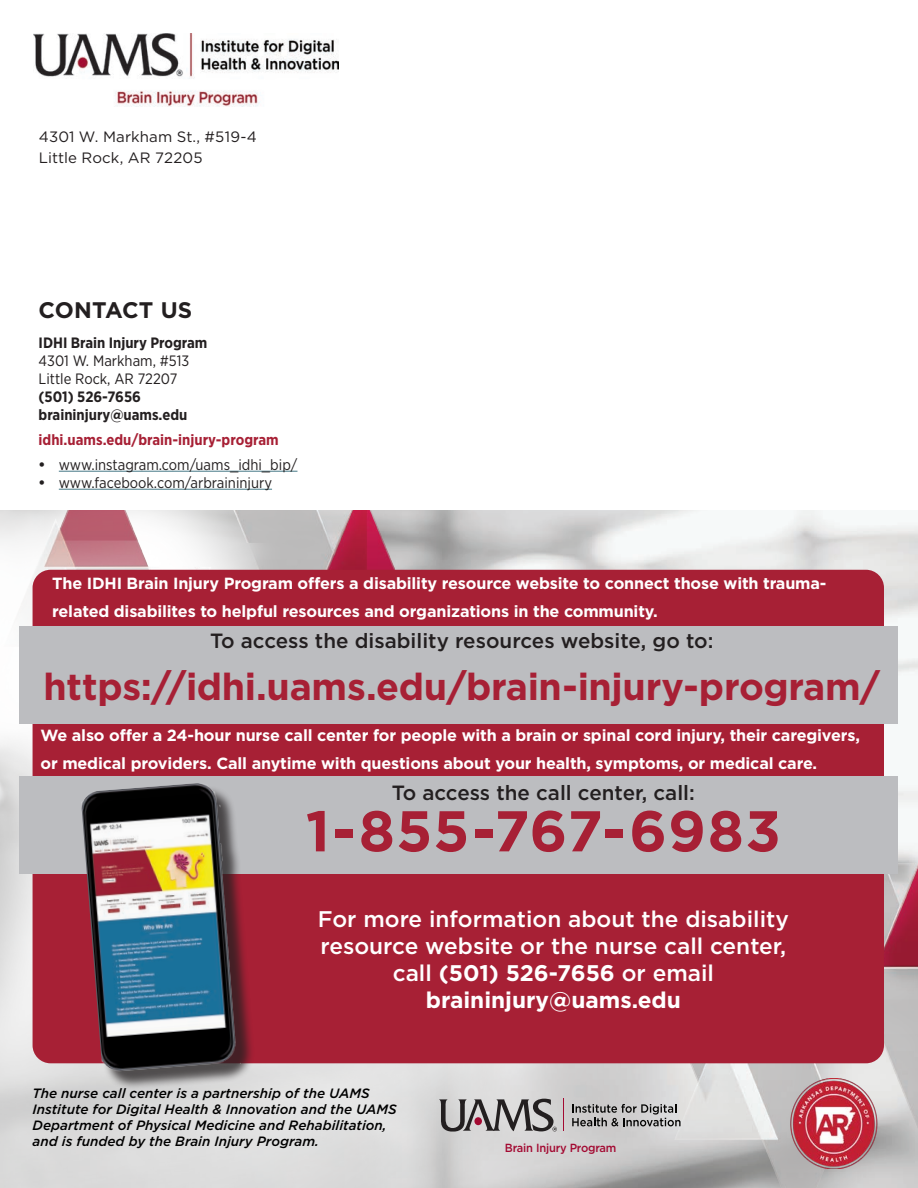
<style>
.page{position:relative;width:918px;height:1188px;background:#fff}
.page>*{position:absolute;margin:0;border:0;box-sizing:border-box;transform-origin:0 0}
.t1{font:700 57.3px "Gotham";letter-spacing:.015em;color:#a72035}
.t2{font:700 37.5px "Gotham";letter-spacing:-.01em;color:#a72035}
.t3{font:500 22.65px/27.2px "Gotham";color:#fff;text-align:center}
.t4{font:700 22.65px "Gotham";color:#fff}
.t5{font:700 22.5px "Gotham";letter-spacing:.01em;color:#231f20}
.t6{font:500 20.55px "Gotham";color:#231f20}
.t7{font:700 16.2px/27.9px "Gotham";letter-spacing:-.01em;color:#fff}
.t8{font:15px "Gotham Narrow";color:#231f20}
.t9{font:700 15px "Gotham Narrow";color:#231f20}
.Gotham_Boday_Style{font:15px "Gotham";letter-spacing:.01em;color:#231f20}
.t10{font:700 15px "Gotham Narrow";color:#a72035}
.t11{font:italic 500 13.5px/16.2px "Gotham";color:#000}
.t12{font:500 11.7px "Gotham";letter-spacing:-.015em;color:#a30a32;scale:.94 1}
.s1{font-weight:700}
</style>
<div class="page">
<hr style="left:59px;top:471px;width:238px;height:1px;background:#467886">
<hr style="left:59px;top:489px;width:213px;height:1px;background:#467886">
<img style="left:33px;top:33px;width:305px;height:74px">
<img style="left:0;top:510px;width:918px;height:678px">
<img style="left:0;top:510px;width:413px;height:428px">
<img style="left:481px;top:864px;width:437px;height:324px">
<div style="left:33px;top:570px;width:851px;height:493px;background:#a72035;border-radius:18px"></div>
<hr style="left:563px;top:1099px;width:1px;height:32px;background:#a30a32">
<svg style="left:439px;top:1099px;width:118px;height:33px;background:#979494"></svg>
<svg style="left:572px;top:1104px;width:109px;height:22px;background:#989898"></svg>
<div style="left:19px;top:626px;width:879px;height:97px;background:#bcbdc0"></div>
<img style="left:777px;top:1078px;width:107px;height:91px">
<div style="left:19px;top:777px;width:879px;height:97px;background:#bcbdc0"></div>
<div style="left:84px;top:786px;width:171px;height:304px;background:#231f20;opacity:.75"></div>
<img style="left:80px;top:783px;width:161px;height:292px">
<p class="Gotham_Boday_Style" style="left:39px;top:127px;width:220px">4301 W. Markham St., #519-4</p>
<p class="Gotham_Boday_Style" style="left:39px;top:148px;width:165px">Little Rock, AR 72205</p>
<p class="t5" style="left:39px;top:295px;width:155px">CONTACT US</p>
<p class="t9" style="left:39px;top:333px;width:170px">IDHI Brain Injury Program</p>
<p class="t8" style="left:39px;top:352px;width:152px">4301 W. Markham, #513</p>
<p class="t8" style="left:39px;top:370px;width:140px">Little Rock, AR 72207</p>
<p class="t9" style="left:39px;top:387px;width:104px">(501) 526-7656</p>
<p class="t9" style="left:39px;top:405px;width:150px">braininjury@uams.edu</p>
<p class="t10" style="left:39px;top:430px;width:242px">idhi.uams.edu/brain-injury-program</p>
<p class="t8" style="left:39px;top:455px;width:260px">• www.instagram.com/uams_idhi_bip/</p>
<p class="t8" style="left:39px;top:473px;width:235px">• www.facebook.com/arbraininjury</p>
<p class="t7" style="left:52px;top:570px;width:776px">The IDHI Brain Injury Program offers a disability resource website to connect those with trauma&shy;related disabilites to helpful resources and organizations in the community.</p>
<p class="t6" style="left:210px;top:627px;width:505px">To access the disability resources website, go to:</p>
<p class="t2" style="left:44px;top:661px;width:838px">https://idhi.uams.edu/brain-injury-program/</p>
<p class="t7" style="left:40px;top:722px;width:821px">We also offer a 24-hour nurse call center for people with a brain or spinal cord injury, their caregivers, or medical providers. Call anytime with questions about your health, symptoms, or medical care.</p>
<p class="t6" style="left:392px;top:779px;width:305px">To access the call center, call:</p>
<p class="t1" style="left:306px;top:793px;width:477px">1-855-767-6983</p>
<p class="t3" style="left:318px;top:905px;width:473px">For more information about the disability resource website or the nurse call center, call <span class="s1">(501) 526-7656</span> or email</p>
<p class="t4" style="left:426px;top:985px;width:257px">braininjury@uams.edu</p>
<p class="t11" style="left:33px;top:1085px;width:366px">The nurse call center is a partnership of the UAMS Institute for Digital Health &amp; Innovation and the UAMS Department of Physical Medicine and Rehabilitation, and is funded by the Brain Injury Program.</p>
<p class="t12" style="left:505px;top:1140px;width:120px">Brain Injury Program</p>
</div>
